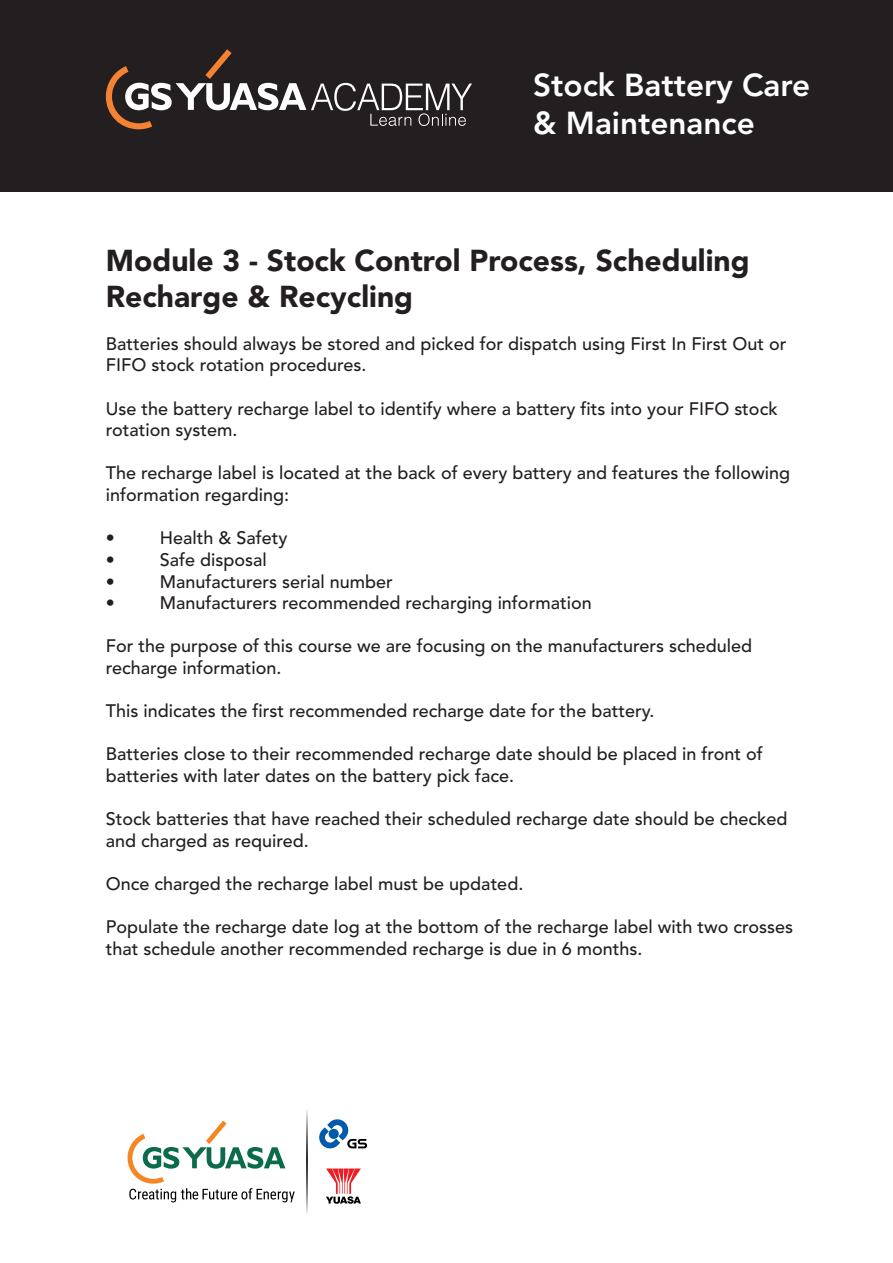
<style>
.page{position:relative;width:893px;height:1263px;background:#fff}
.page>*{position:absolute;margin:0;border:0;box-sizing:border-box;transform-origin:0 0}
.t1{font:800 31.5px/37.8px "Avenir";color:#fff}
.t2{font:900 30px/36px "Avenir";color:#231f20}
.t3{font:500 18px/21.6px "Avenir";color:#231f20}
</style>
<div class="page">
<div style="left:0;top:0;width:893px;height:191px;background:#231f20"></div>
<svg style="left:326px;top:1168px;width:35px;height:36px"></svg>
<svg style="left:319px;top:1119px;width:48px;height:29px"></svg>
<svg style="left:307px;top:1110px;width:1px;height:104px"></svg>
<svg style="left:128px;top:1120px;width:167px;height:82px"></svg>
<svg style="left:106px;top:49px;width:366px;height:80px"></svg>
<h1 class="t1" style="left:533px;top:67px;width:279px">Stock Battery Care &amp; Maintenance</h1>
<h2 class="t2" style="left:106px;top:244px;width:645px">Module 3 - Stock Control Process, Scheduling<br>Recharge &amp; Recycling</h2>
<p class="t3" style="left:106px;top:333px;width:682px">Batteries should always be stored and picked for dispatch using First In First Out or<br>FIFO stock rotation procedures.</p>
<p class="t3" style="left:106px;top:398px;width:673px">Use the battery recharge label to identify where a battery fits into your FIFO stock rotation system.</p>
<p class="t3" style="left:106px;top:463px;width:686px">The recharge label is located at the back of every battery and features the following information regarding:</p>
<p class="t3" style="left:106px;top:528px;width:10px">•</p>
<p class="t3" style="left:160px;top:528px;width:129px">Health &amp; Safety</p>
<p class="t3" style="left:106px;top:549px;width:10px">•</p>
<p class="t3" style="left:160px;top:549px;width:109px">Safe disposal</p>
<p class="t3" style="left:106px;top:571px;width:10px">•</p>
<p class="t3" style="left:160px;top:571px;width:235px">Manufacturers serial number</p>
<p class="t3" style="left:106px;top:593px;width:10px">•</p>
<p class="t3" style="left:160px;top:593px;width:433px">Manufacturers recommended recharging information</p>
<p class="t3" style="left:106px;top:636px;width:648px">For the purpose of this course we are focusing on the manufacturers scheduled recharge information.</p>
<p class="t3" style="left:106px;top:701px;width:550px">This indicates the first recommended recharge date for the battery.</p>
<p class="t3" style="left:106px;top:744px;width:658px">Batteries close to their recommended recharge date should be placed in front of batteries with later dates on the battery pick face.</p>
<p class="t3" style="left:106px;top:809px;width:683px">Stock batteries that have reached their scheduled recharge date should be checked and charged as required.</p>
<p class="t3" style="left:106px;top:873px;width:419px">Once charged the recharge label must be updated.</p>
<p class="t3" style="left:106px;top:917px;width:689px">Populate the recharge date log at the bottom of the recharge label with two crosses that schedule another recommended recharge is due in 6 months.</p>
</div>
